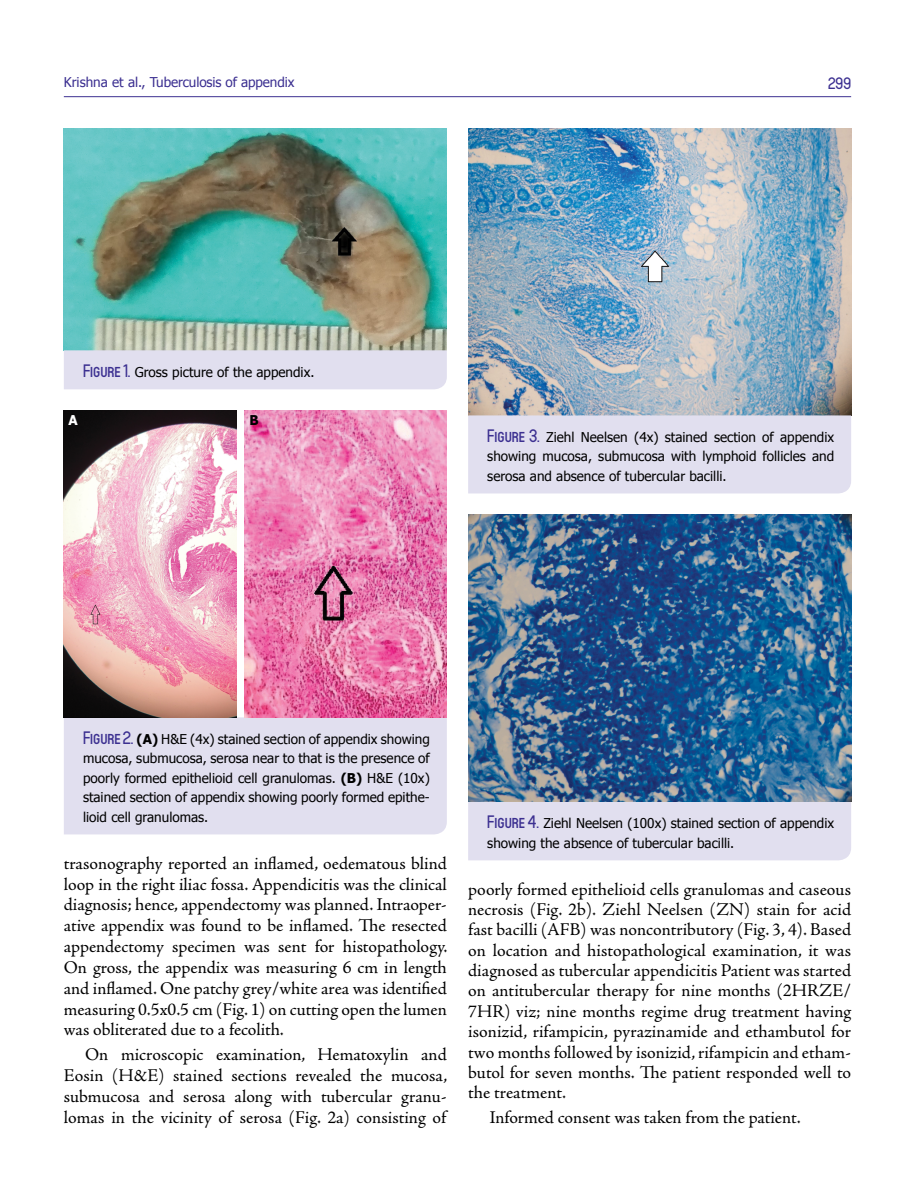
<style>
.page{position:relative;width:915px;height:1191px;background:#fff}
.page>*{position:absolute;margin:0;border:0;box-sizing:border-box;transform-origin:0 0}
.t1{font:18px/20.9px "Adobe Jenson Pro";color:#000;text-align:justify}
.t2{font:500 16.5px "Circula";color:#3c3091}
.t3{font:13.5px/19.5px "Tahoma";color:#000;text-align:justify}
.t4{font:13.5px "Tahoma";letter-spacing:-.005em;color:#3c3091}
.t5{font:700 13.5px "Tahoma";color:#fff}
.t6{font:700 13.5px "Tahoma";color:#000}
.s1{font-family:"Circula";font-weight:500;font-size:18px;color:#3c3091}
.s2{font-weight:700}
</style>
<div class="page">
<hr style="left:64px;top:96px;width:786px;height:1px;background:#3c3091">
<img style="left:64px;top:128px;width:382px;height:222px">
<div style="left:64px;top:350px;width:382px;height:39px;background:#e1dfef"></div>
<div style="left:64px;top:717px;width:382px;height:117px;background:#e1dfef"></div>
<img style="left:64px;top:410px;width:172px;height:307px">
<img style="left:245px;top:410px;width:201px;height:307px">
<img style="left:468px;top:128px;width:382px;height:287px">
<div style="left:468px;top:415px;width:382px;height:78px;background:#e1dfef"></div>
<div style="left:468px;top:802px;width:382px;height:58px;background:#e1dfef"></div>
<img style="left:468px;top:515px;width:382px;height:287px">
<p class="t4" style="left:64px;top:73px;width:232px">Krishna et al., Tuberculosis of appendix</p>
<p class="t2" style="left:827px;top:73px;width:24px">299</p>
<p class="t3" style="left:83px;top:361px;width:233px"><span class="s1">Figure 1.</span> Gross picture of the appendix.</p>
<p class="t5" style="left:68px;top:411px;width:11px">A</p>
<p class="t6" style="left:249px;top:411px;width:11px">B</p>
<p class="t3" style="left:487px;top:426px;width:348px"><span class="s1">Figure 3.</span> Ziehl Neelsen (4x) stained section of appendix showing mucosa, submucosa with lymphoid follicles and serosa and absence of tubercular bacilli.</p>
<p class="t3" style="left:83px;top:728px;width:348px"><span class="s1">Figure 2.</span> <span class="s2">(A)</span> H&amp;E (4x) stained section of appendix showing mucosa, submucosa, serosa near to that is the presence of poorly formed epithelioid cell granulomas. <span class="s2">(B)</span> H&amp;E (10x) stained section of appendix showing poorly formed epithe&shy;lioid cell granulomas.</p>
<p class="t1" style="left:64px;top:853px;width:385px">trasonography reported an inflamed, oedematous blind loop in the right iliac fossa. Appendicitis was the clinical diagnosis; hence, appendectomy was planned. Intraoper&shy;ative appendix was found to be inflamed. The resected appendectomy specimen was sent for histopathology.<br>On gross, the appendix was measuring 6 cm in length and inflamed. One patchy grey/white area was identified measuring 0.5x0.5 cm (Fig. 1) on cutting open the lumen was obliterated due to a fecolith.</p>
<p class="t1" style="left:64px;top:1044px;width:385px;text-indent:21px">On microscopic examination, Hematoxylin and Eosin (H&amp;E) stained sections revealed the mucosa, submucosa and serosa along with tubercular granu&shy;lomas in the vicinity of serosa (Fig. 2a) consisting of</p>
<p class="t3" style="left:487px;top:813px;width:348px"><span class="s1">Figure 4.</span> Ziehl Neelsen (100x) stained section of appendix showing the absence of tubercular bacilli.</p>
<p class="t1" style="left:468px;top:879px;width:384px;line-height:20.4px">poorly formed epithelioid cells granulomas and caseous necrosis (Fig. 2b). Ziehl Neelsen (ZN) stain for acid fast bacilli (AFB) was noncontributory (Fig. 3, 4). Based on location and histopathological examination, it was diagnosed as tubercular appendicitis Patient was started on antitubercular therapy for nine months (2HRZE/ 7HR) viz; nine months regime drug treatment having isonizid, rifampicin, pyrazinamide and ethambutol for two months followed by isonizid, rifampicin and etham&shy;butol for seven months. The patient responded well to the treatment.</p>
<p class="t1" style="left:489px;top:1107px;width:313px">Informed consent was taken from the patient.</p>
</div>
